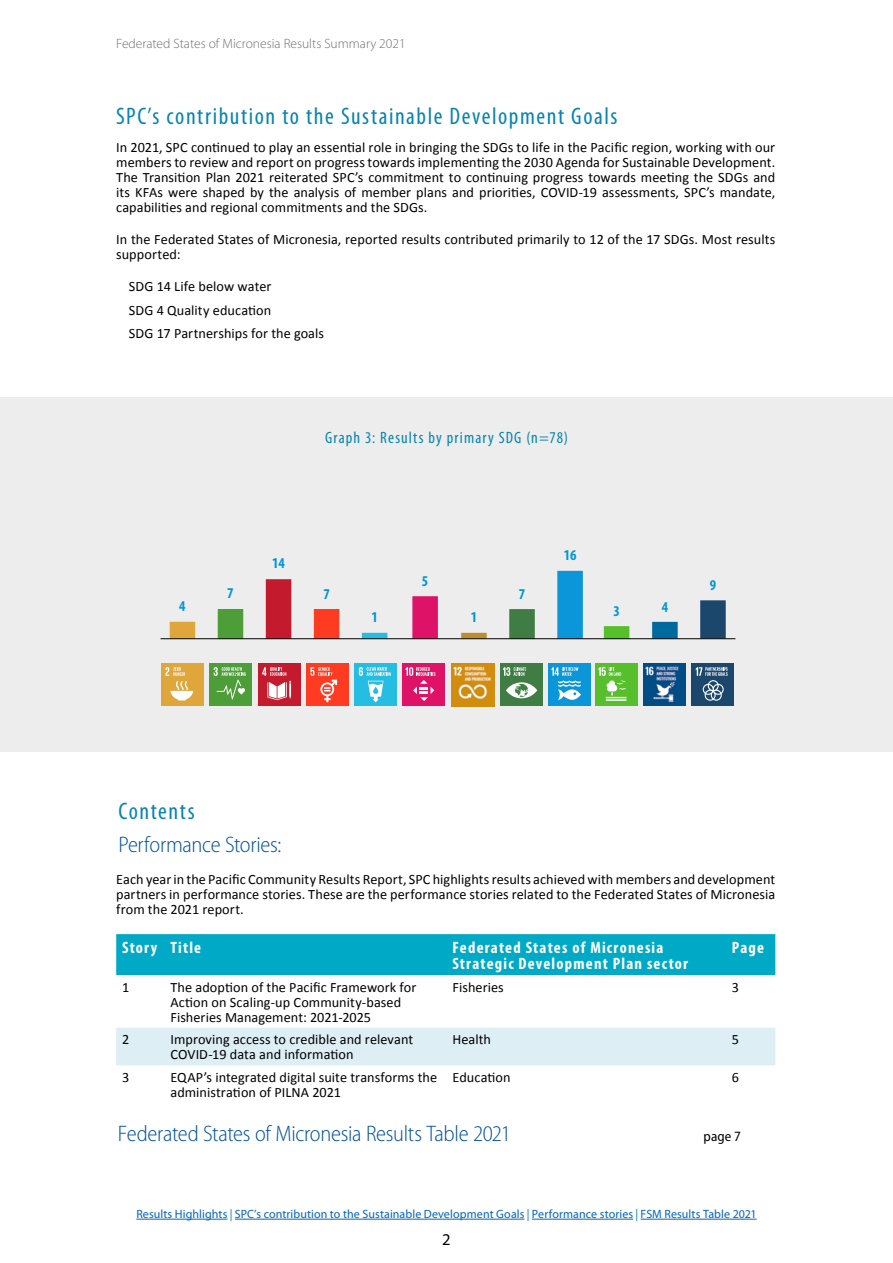
<style>
.page{position:relative;width:893px;height:1263px;background:#fff}
.page>*{position:absolute;margin:0;border:0;box-sizing:border-box;transform-origin:0 0}
.t1{font:condensed 24px "Myriad Pro";letter-spacing:.065em;color:#0784b0}
.t2{font:300 semi-condensed 22.5px "Myriad Pro";letter-spacing:-.01em;color:#00519f}
.t3{font:700 condensed 16.5px/16.5px "Myriad Pro";letter-spacing:.075em;color:#fff}
.t4{font:condensed 16.5px "Myriad Pro";letter-spacing:.07em;color:#0784b0}
.t5{font:16.5px "Myriad Pro";color:#000}
.t6{font:700 condensed 15px "Myriad Pro";color:#0096d7}
.t7{font:14.25px/15px "Calibri";letter-spacing:.005em;color:#000}
.t8{font:semi-condensed 14.25px "Myriad Pro";color:#000}
.t9{font:300 13.5px "Myriad Pro";color:#706f6f}
.t10{font:12px "Myriad Pro";letter-spacing:.005em;color:#0563c1}
.s1{font-stretch:semi-condensed;color:#0784b0}
</style>
<div class="page">
<hr style="left:136px;top:1219px;width:91px;height:1px;background:#0563c1">
<hr style="left:235px;top:1219px;width:289px;height:1px;background:#0563c1">
<hr style="left:532px;top:1219px;width:101px;height:1px;background:#0563c1">
<hr style="left:641px;top:1219px;width:116px;height:1px;background:#0563c1">
<div style="left:0;top:397px;width:893px;height:354px;background:#ededed"></div>
<div style="left:161px;top:664px;width:43px;height:42px;background:#dea63b"></div>
<svg style="left:165px;top:667px;width:28px;height:33px"></svg>
<div style="left:210px;top:664px;width:42px;height:42px;background:#4d9e38"></div>
<svg style="left:214px;top:667px;width:32px;height:32px"></svg>
<div style="left:258px;top:664px;width:42px;height:42px;background:#c41a2e"></div>
<svg style="left:262px;top:667px;width:29px;height:33px"></svg>
<div style="left:306px;top:664px;width:42px;height:42px;background:#ff3b21"></div>
<svg style="left:310px;top:667px;width:27px;height:35px"></svg>
<div style="left:355px;top:664px;width:42px;height:42px;background:#26bde3"></div>
<svg style="left:359px;top:667px;width:32px;height:35px"></svg>
<div style="left:500px;top:664px;width:42px;height:42px;background:#407d45"></div>
<svg style="left:506px;top:682px;width:31px;height:16px"></svg>
<svg style="left:503px;top:667px;width:23px;height:9px"></svg>
<div style="left:548px;top:664px;width:43px;height:42px;background:#0a96d9"></div>
<svg style="left:551px;top:667px;width:30px;height:33px"></svg>
<div style="left:595px;top:664px;width:42px;height:42px;background:#57bf2b"></div>
<hr style="left:606px;top:699px;width:20px;height:2px;background:#fff">
<svg style="left:598px;top:667px;width:28px;height:31px"></svg>
<div style="left:692px;top:664px;width:42px;height:42px;background:#1a476b"></div>
<svg style="left:696px;top:667px;width:32px;height:34px"></svg>
<div style="left:403px;top:664px;width:42px;height:42px;background:#de1266"></div>
<svg style="left:406px;top:667px;width:29px;height:34px"></svg>
<div style="left:557px;top:571px;width:26px;height:68px;background:#0a96d9"></div>
<div style="left:170px;top:622px;width:25px;height:17px;background:#dea63b"></div>
<div style="left:218px;top:609px;width:25px;height:30px;background:#4d9e38"></div>
<div style="left:266px;top:579px;width:25px;height:60px;background:#c41a2e"></div>
<div style="left:509px;top:609px;width:26px;height:30px;background:#407d45"></div>
<div style="left:314px;top:609px;width:25px;height:30px;background:#ff3b21"></div>
<div style="left:652px;top:622px;width:26px;height:17px;background:#00699e"></div>
<div style="left:604px;top:626px;width:25px;height:13px;background:#57bf2b"></div>
<div style="left:362px;top:633px;width:25px;height:5px;background:#26bde3"></div>
<div style="left:412px;top:596px;width:26px;height:43px;background:#de1266"></div>
<div style="left:461px;top:633px;width:26px;height:5px;background:#bf8c2e"></div>
<img style="left:452px;top:664px;width:42px;height:42px">
<div style="left:116px;top:934px;width:659px;height:41px;background:#00aac6"></div>
<div style="left:116px;top:1028px;width:659px;height:37px;background:#ddeff5"></div>
<img style="left:644px;top:664px;width:42px;height:42px">
<div style="left:700px;top:600px;width:26px;height:39px;background:#1a476b"></div>
<hr style="left:161px;top:638px;width:574px;height:1px;background:#000">
<p class="t9" style="left:116px;top:36px;width:291px">Federated States of Micronesia Results Summary 2021</p>
<h1 class="t1" style="left:116px;top:102px;width:503px">SPC’s contribution to the Sustainable Development Goals</h1>
<p class="t7" style="left:116px;top:140px;width:661px;text-align:justify">In 2021, SPC continued to play an essential role in bringing the SDGs to life in the Pacific region, working with our members to review and report on progress towards implementing the 2030 Agenda for Sustainable Development.<br>The Transition Plan 2021 reiterated SPC’s commitment to continuing progress towards meeting the SDGs and its KFAs were shaped by the analysis of member plans and priorities, COVID-19 assessments, SPC’s mandate, capabilities and regional commitments and the SDGs.</p>
<p class="t7" style="left:116px;top:232px;width:661px">In the Federated States of Micronesia, reported results contributed primarily to 12 of the 17 SDGs. Most results supported:</p>
<p class="t7" style="left:129px;top:275px;width:197px;line-height:23.5px">SDG 14 Life below water<br>SDG 4 Quality education<br>SDG 17 Partnerships for the goals</p>
<p class="t6" style="left:179px;top:596px;width:8px">4</p>
<p class="t4" style="left:325px;top:428px;width:244px">Graph 3: Results by primary SDG (n=78)</p>
<p class="t6" style="left:227px;top:584px;width:8px">7</p>
<p class="t6" style="left:272px;top:554px;width:14px">14</p>
<p class="t6" style="left:323px;top:584px;width:8px">7</p>
<p class="t6" style="left:371px;top:607px;width:8px">1</p>
<p class="t6" style="left:422px;top:572px;width:8px">5</p>
<p class="t6" style="left:471px;top:607px;width:8px">1</p>
<p class="t6" style="left:519px;top:585px;width:8px">7</p>
<p class="t6" style="left:564px;top:546px;width:14px">16</p>
<p class="t6" style="left:613px;top:601px;width:8px">3</p>
<p class="t6" style="left:662px;top:597px;width:8px">4</p>
<p class="t6" style="left:710px;top:575px;width:8px">9</p>
<h1 class="t1" style="left:118px;top:797px;width:78px">Contents</h1>
<h2 class="t2" style="left:118px;top:831px;width:164px">Performance Stories:</h2>
<p class="t7" style="left:116px;top:871px;width:661px;text-align:justify">Each year in the Pacific Community Results Report, SPC highlights results achieved with members and development partners in performance stories. These are the performance stories related to the Federated States of Micronesia from the 2021 report.</p>
<p class="t3" style="left:122px;top:938px;width:80px">Story Title</p>
<p class="t3" style="left:452px;top:938px;width:237px">Federated States of Micronesia<br>Strategic Development Plan sector</p>
<p class="t3" style="left:732px;top:938px;width:34px">Page</p>
<p class="t7" style="left:122px;top:979px;width:9px">1</p>
<p class="t7" style="left:170px;top:979px;width:248px">The adoption of the Pacific Framework for<br>Action on Scaling-up Community-based<br>Fisheries Management: 2021-2025</p>
<p class="t7" style="left:452px;top:979px;width:53px">Fisheries</p>
<p class="t7" style="left:732px;top:979px;width:9px">3</p>
<p class="t7" style="left:122px;top:1032px;width:9px">2</p>
<p class="t7" style="left:170px;top:1032px;width:244px">Improving access to credible and relevant<br>COVID-19 data and information</p>
<p class="t7" style="left:452px;top:1032px;width:40px">Health</p>
<p class="t7" style="left:732px;top:1032px;width:9px">5</p>
<p class="t7" style="left:122px;top:1070px;width:9px">3</p>
<p class="t7" style="left:170px;top:1070px;width:268px">EQAP’s integrated digital suite transforms the administration of PILNA 2021</p>
<p class="t7" style="left:452px;top:1070px;width:60px">Education</p>
<p class="t7" style="left:732px;top:1070px;width:9px">6</p>
<h2 class="t2" style="left:118px;top:1120px;width:395px">Federated States of Micronesia Results Table 2021</h2>
<p class="t8" style="left:704px;top:1127px;width:39px">page 7</p>
<p class="t10" style="left:136px;top:1206px;width:622px">Results Highlights <span class="s1">|</span> SPC’s contribution to the Sustainable Development Goals <span class="s1">|</span> Performance stories <span class="s1">|</span> FSM Results Table 2021</p>
<p class="t5" style="left:442px;top:1229px;width:10px">2</p>
</div>
